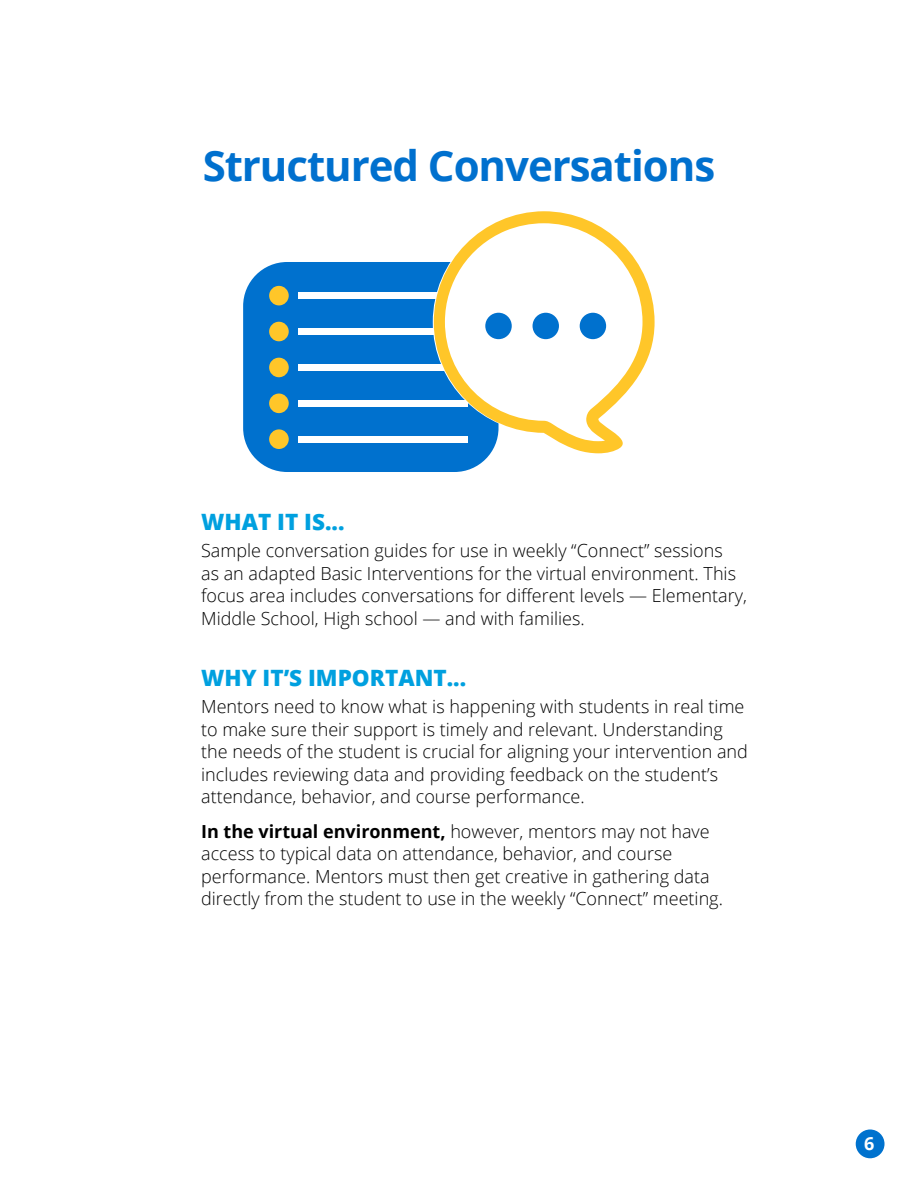
<style>
.page{position:relative;width:918px;height:1188px;background:#fff}
.page>*{position:absolute;margin:0;border:0;box-sizing:border-box;transform-origin:0 0}
.Creating_relationshi{font:700 42px "Open Sans";letter-spacing:-.025em;color:#0070ce}
.t1{font:800 22.5px "Open Sans";color:#00a0df}
.Body_text{font:300 18px/22.5px "Open Sans";color:#000}
.t2{font:700 18px "Open Sans";color:#fff}
.s1{font-weight:700}
</style>
<div class="page">
<div style="left:856px;top:1130px;width:29px;height:28px;background:#0072ce;border-radius:50%"></div>
<div style="left:243px;top:262px;width:256px;height:210px;background:#0071ce;border-radius:44px"></div>
<div style="left:298px;top:328px;width:170px;height:7px;background:#fff"></div>
<div style="left:269px;top:322px;width:20px;height:19px;background:#ffc629;border-radius:50%"></div>
<div style="left:298px;top:364px;width:170px;height:7px;background:#fff"></div>
<div style="left:269px;top:358px;width:20px;height:19px;background:#ffc629;border-radius:50%"></div>
<div style="left:298px;top:400px;width:170px;height:7px;background:#fff"></div>
<div style="left:269px;top:394px;width:20px;height:19px;background:#ffc629;border-radius:50%"></div>
<div style="left:298px;top:436px;width:170px;height:7px;background:#fff"></div>
<div style="left:269px;top:429px;width:20px;height:20px;background:#ffc629;border-radius:50%"></div>
<div style="left:298px;top:292px;width:170px;height:7px;background:#fff"></div>
<div style="left:269px;top:286px;width:20px;height:19px;background:#ffc629;border-radius:50%"></div>
<svg style="left:433px;top:211px;width:222px;height:242px"></svg>
<div style="left:485px;top:313px;width:27px;height:26px;background:#0071ce;border-radius:50%"></div>
<div style="left:533px;top:313px;width:26px;height:26px;background:#0071ce;border-radius:50%"></div>
<div style="left:580px;top:313px;width:26px;height:26px;background:#0071ce;border-radius:50%"></div>
<h2 class="Creating_relationshi" style="left:203px;top:136px;width:514px">Structured Conversations</h2>
<h2 class="t1" style="left:201px;top:505px;width:145px">WHAT IT IS...</h2>
<p class="Body_text" style="left:201px;top:539px;width:547px">Sample conversation guides for use in weekly “Connect” sessions<br>as an adapted Basic Interventions for the virtual environment. This focus area includes conversations for different levels — Elementary, Middle School, High school — and with families.</p>
<h2 class="t1" style="left:201px;top:661px;width:267px">WHY IT’S IMPORTANT...</h2>
<p class="Body_text" style="left:201px;top:695px;width:548px">Mentors need to know what is happening with students in real time to make sure their support is timely and relevant. Understanding the needs of the student is crucial for aligning your intervention and includes reviewing data and providing feedback on the student’s attendance, behavior, and course performance.</p>
<p class="Body_text" style="left:201px;top:819px;width:523px"><span class="s1">In the virtual environment,</span> however, mentors may not have access to typical data on attendance, behavior, and course performance. Mentors must then get creative in gathering data directly from the student to use in the weekly “Connect” meeting.</p>
<p class="t2" style="left:864px;top:1131px;width:12px">6</p>
</div>
